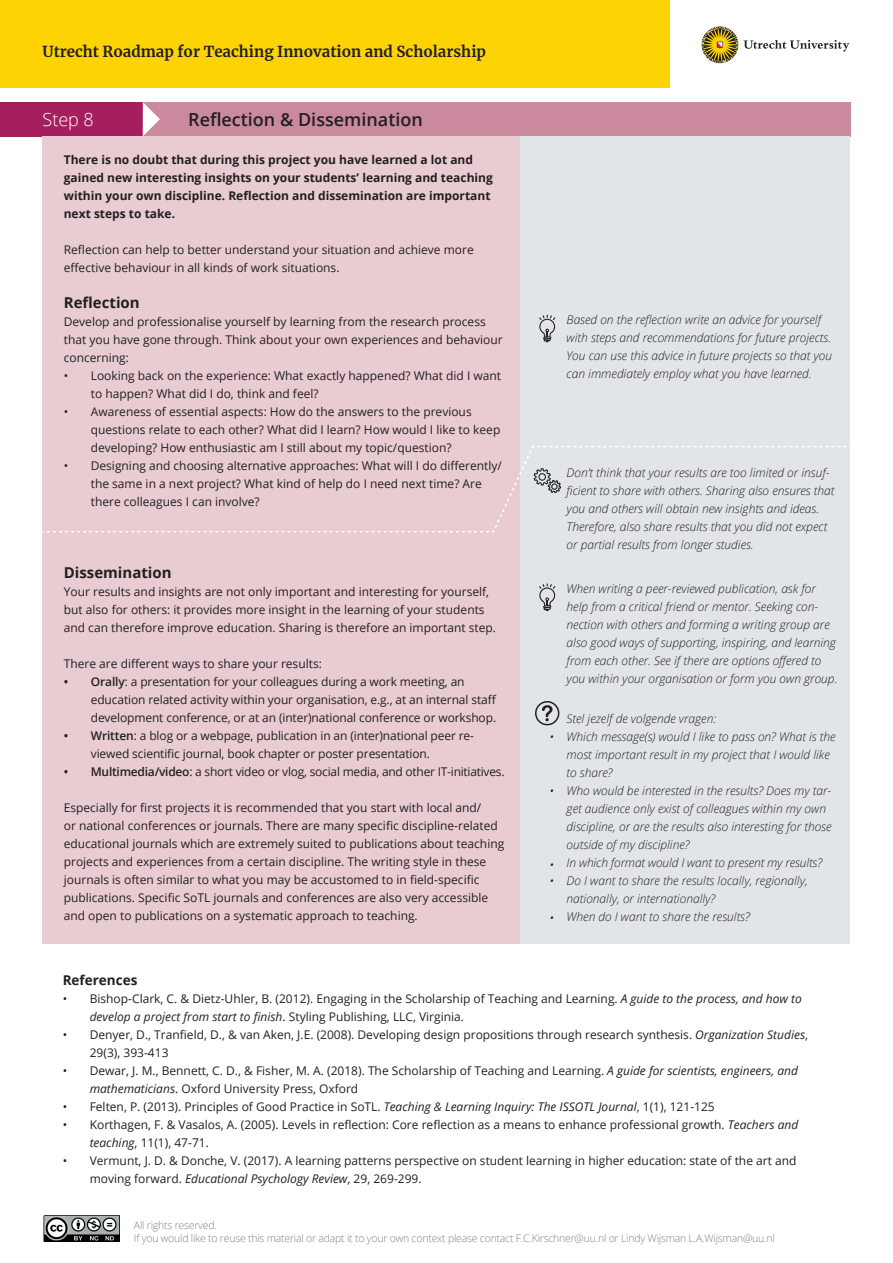
<style>
.page{position:relative;width:893px;height:1263px;background:#fff}
.page>*{position:absolute;margin:0;border:0;box-sizing:border-box;transform-origin:0 0}
.t1{font:600 18px "Open Sans";color:#231f20}
.t2{font:300 18px "Open Sans";color:#fff}
.t3{font:700 15px "Merriweather";color:#231f20}
.t4{font:700 15px "Open Sans";color:#231f20}
.t5{font:700 13.5px "Open Sans";color:#231f20}
.t6{font:12px/18px "Open Sans";color:#231f20}
.t7{font:italic 300 12px/18px "Open Sans";color:#231f20}
.t8{font:700 12px/18px "Open Sans";color:#231f20}
.t9{font:12px "Open Sans";letter-spacing:-.02em;color:#231f20}
.t10{font:300 10.5px/12.6px "Open Sans";letter-spacing:-.02em;color:#808285}
.s1{font-weight:600}
.s2{font-style:italic}
</style>
<div class="page">
<img style="left:43px;top:1215px;width:77px;height:27px">
<div style="left:0;top:0;width:671px;height:88px;background:#fed304"></div>
<div style="left:143px;top:102px;width:707px;height:34px;background:#ca899c"></div>
<div style="left:0;top:102px;width:143px;height:34px;background:#a51e5d"></div>
<div style="left:43px;top:137px;width:478px;height:807px;background:#e8ccd1"></div>
<div style="left:520px;top:137px;width:330px;height:807px;background:#e1e5e8"></div>
<svg style="left:143px;top:102px;width:17px;height:34px"></svg>
<svg style="left:539px;top:315px;width:16px;height:27px"></svg>
<svg style="left:542px;top:705px;width:10px;height:16px"></svg>
<div style="left:535px;top:701px;width:24px;height:24px;border:2px solid #231f20;border-radius:50%"></div>
<svg style="left:539px;top:583px;width:16px;height:28px"></svg>
<svg style="left:42px;top:445px;width:808px;height:88px"></svg>
<svg style="left:701px;top:26px;width:37px;height:37px"></svg>
<svg style="left:744px;top:40px;width:105px;height:12px"></svg>
<p class="t3" style="left:43px;top:41px;width:445px">Utrecht Roadmap for Teaching Innovation and Scholarship</p>
<h1 class="t2" style="left:43px;top:107px;width:53px">Step 8</h1>
<h1 class="t1" style="left:188px;top:107px;width:236px">Reflection &amp; Dissemination</h1>
<p class="t8" style="left:64px;top:150px;width:431px">There is no doubt that during this project you have learned a lot and gained new interesting insights on your students’ learning and teaching within your own discipline. Reflection and dissemination are important next steps to take.</p>
<p class="t6" style="left:64px;top:240px;width:411px">Reflection can help to better understand your situation and achieve more effective behaviour in all kinds of work situations.</p>
<p class="t4" style="left:64px;top:292px;width:77px">Reflection</p>
<p class="t6" style="left:64px;top:312px;width:440px">Develop and professionalise yourself by learning from the research process that you have gone through. Think about your own experiences and behaviour concerning:</p>
<p class="t6" style="left:91px;top:366px;width:412px;text-indent:-27px">• Looking back on the experience: What exactly happened? What did I want to happen? What did I do, think and feel?</p>
<p class="t6" style="left:91px;top:402px;width:411px;text-indent:-27px">• Awareness of essential aspects: How do the answers to the previous questions relate to each other? What did I learn? How would I like to keep developing? How enthusiastic am I still about my topic/question?</p>
<p class="t6" style="left:91px;top:456px;width:413px;text-indent:-27px">• Designing and choosing alternative approaches: What will I do differently/ the same in a next project? What kind of help do I need next time? Are there colleagues I can involve?</p>
<p class="t4" style="left:64px;top:562px;width:109px">Dissemination</p>
<p class="t6" style="left:64px;top:582px;width:434px">Your results and insights are not only important and interesting for yourself, but also for others: it provides more insight in the learning of your students and can therefore improve education. Sharing is therefore an important step.</p>
<p class="t6" style="left:64px;top:654px;width:260px">There are different ways to share your results:</p>
<p class="t6" style="left:91px;top:672px;width:407px;text-indent:-27px"><span class="s1">• Orally</span>: a presentation for your colleagues during a work meeting, an education related activity within your organisation, e.g., at an internal staff development conference, or at an (inter)national conference or workshop.</p>
<p class="t6" style="left:91px;top:726px;width:385px;text-indent:-27px"><span class="s1">• Written</span>: a blog or a webpage, publication in an (inter)national peer re&shy;viewed scientific journal, book chapter or poster presentation.</p>
<p class="t9" style="left:64px;top:763px;width:442px"><span class="s1">• Multimedia/video</span>: a short video or vlog, social media, and other IT-initiatives.</p>
<p class="t6" style="left:64px;top:798px;width:442px">Especially for first projects it is recommended that you start with local and/<br>or national conferences or journals. There are many specific discipline-related educational journals which are extremely suited to publications about teaching projects and experiences from a certain discipline. The writing style in these journals is often similar to what you may be accustomed to in field-specific publications. Specific SoTL journals and conferences are also very accessible and open to publications on a systematic approach to teaching.</p>
<p class="t7" style="left:567px;top:310px;width:267px">Based on the reflection write an advice for yourself with steps and recommendations for future projects.<br>You can use this advice in future projects so that you can immediately employ what you have learned.</p>
<p class="t7" style="left:567px;top:464px;width:269px">Don’t think that your results are too limited or insuf&shy;ficient to share with others. Sharing also ensures that you and others will obtain new insights and ideas.<br>Therefore, also share results that you did not expect or partial results from longer studies.</p>
<p class="t7" style="left:549px;top:727px;width:6px">•</p>
<p class="t7" style="left:549px;top:782px;width:6px">•</p>
<p class="t7" style="left:549px;top:856px;width:6px;line-height:16.5px">• •</p>
<p class="t7" style="left:549px;top:908px;width:6px">•</p>
<p class="t7" style="left:567px;top:579px;width:272px">When writing a peer-reviewed publication, ask for help from a critical friend or mentor. Seeking con&shy;nection with others and forming a writing group are also good ways of supporting, inspiring, and learning from each other. See if there are options offered to you within your organisation or form you own group.</p>
<p class="t7" style="left:567px;top:710px;width:270px">Stel jezelf de volgende vragen:<br>Which message(s) would I like to pass on? What is the most important result in my project that I would like to share?<br>Who would be interested in the results? Does my tar&shy;get audience only exist of colleagues within my own discipline, or are the results also interesting for those outside of my discipline?<br>In which format would I want to present my results?<br>Do I want to share the results locally, regionally, nationally, or internationally?<br>When do I want to share the results?</p>
<p class="t5" style="left:63px;top:970px;width:76px">References</p>
<p class="t6" style="left:90px;top:989px;width:714px;text-indent:-27px">• Bishop-Clark, C. &amp; Dietz-Uhler, B. (2012). Engaging in the Scholarship of Teaching and Learning. <span class="s2">A guide to the process, and how to develop a project from start to finish</span>. Styling Publishing, LLC, Virginia.</p>
<p class="t6" style="left:90px;top:1025px;width:720px;text-indent:-27px">• Denyer, D., Tranfield, D., &amp; van Aken, J.E. (2008). Developing design propositions through research synthesis. <span class="s2">Organization Studies</span>,<br>29(3), 393-413</p>
<p class="t6" style="left:90px;top:1061px;width:710px;text-indent:-27px">• Dewar, J. M., Bennett, C. D., &amp; Fisher, M. A. (2018). The Scholarship of Teaching and Learning. <span class="s2">A guide for scientists, engineers, and mathematicians</span>. Oxford University Press, Oxford</p>
<p class="t6" style="left:63px;top:1097px;width:654px">• Felten, P. (2013). Principles of Good Practice in SoTL. <span class="s2">Teaching &amp; Learning Inquiry: The ISSOTL Journal</span>, 1(1), 121-125</p>
<p class="t6" style="left:90px;top:1115px;width:710px;text-indent:-27px">• Korthagen, F. &amp; Vasalos, A. (2005). Levels in reflection: Core reflection as a means to enhance professional growth. <span class="s2">Teachers and teaching</span>, 11(1), 47-71.</p>
<p class="t6" style="left:90px;top:1151px;width:708px;text-indent:-27px">• Vermunt, J. D. &amp; Donche, V. (2017). A learning patterns perspective on student learning in higher education: state of the art and moving forward. <span class="s2">Educational Psychology Review</span>, 29, 269-299.</p>
<p class="t10" style="left:134px;top:1219px;width:642px">All rights reserved.<br>If you would like to reuse this material or adapt it to your own context please contact F.C.Kirschner@uu.nl or Lindy Wijsman L.A.Wijsman@uu.nl</p>
</div>
